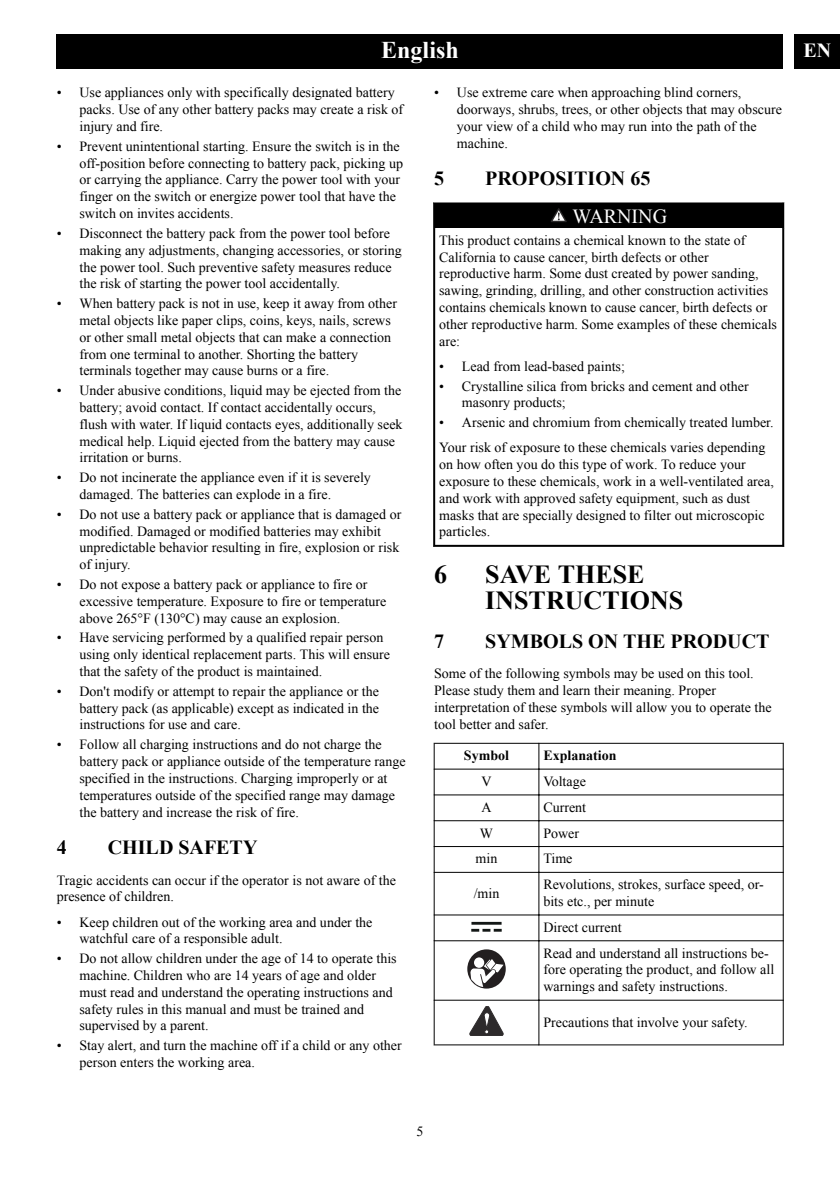
<style>
.page{position:relative;width:840px;height:1191px;background:#fff}
.page>*{position:absolute;margin:0;border:0;box-sizing:border-box;transform-origin:0 0}
.t1{font:700 26px/26px "Times New Roman";color:#000}
.t2{font:700 24px "Times New Roman";color:#fff}
.t3{font:700 20px "Times New Roman";color:#000}
.t4{font:20px "Times New Roman";color:#fff}
.t5{font:700 20px "Times New Roman";color:#fff}
.t6{font:14px/16.8px "Times New Roman";color:#000}
.t7{font:700 14px "Times New Roman";color:#000}
</style>
<div class="page">
<div style="left:435px;top:204px;width:346px;height:24px;background:#000"></div>
<svg style="left:551px;top:208px;width:15px;height:14px"></svg>
<hr style="left:433px;top:202px;width:349px;height:2px;background:#000">
<hr style="left:433px;top:202px;width:2px;height:26px;background:#000">
<hr style="left:781px;top:202px;width:2px;height:26px;background:#000">
<hr style="left:433px;top:545px;width:349px;height:2px;background:#000">
<hr style="left:433px;top:228px;width:2px;height:319px;background:#000">
<hr style="left:781px;top:228px;width:2px;height:319px;background:#000">
<svg style="left:471px;top:929px;width:30px;height:2px"></svg>
<hr style="left:471px;top:922px;width:30px;height:2px;background:#131716">
<svg style="left:467px;top:949px;width:38px;height:39px"></svg>
<svg style="left:470px;top:959px;width:33px;height:28px"></svg>
<svg style="left:469px;top:1006px;width:34px;height:30px"></svg>
<hr style="left:433px;top:743px;width:105px;height:1px;background:#000">
<hr style="left:433px;top:768px;width:106px;height:1px;background:#000">
<hr style="left:538px;top:743px;width:245px;height:1px;background:#000">
<hr style="left:538px;top:768px;width:245px;height:1px;background:#000">
<hr style="left:433px;top:794px;width:106px;height:1px;background:#000">
<hr style="left:538px;top:794px;width:245px;height:1px;background:#000">
<hr style="left:433px;top:820px;width:106px;height:1px;background:#000">
<hr style="left:538px;top:820px;width:245px;height:1px;background:#000">
<hr style="left:433px;top:846px;width:106px;height:1px;background:#000">
<hr style="left:538px;top:846px;width:245px;height:1px;background:#000">
<svg style="left:538px;top:743px;width:1px;height:128px"></svg>
<hr style="left:433px;top:872px;width:106px;height:1px;background:#000">
<svg style="left:433px;top:743px;width:1px;height:129px"></svg>
<svg style="left:782px;top:743px;width:1px;height:129px"></svg>
<hr style="left:538px;top:872px;width:245px;height:1px;background:#000">
<hr style="left:538px;top:871px;width:1px;height:44px;background:#000">
<hr style="left:433px;top:914px;width:106px;height:1px;background:#000">
<hr style="left:433px;top:872px;width:1px;height:43px;background:#000">
<hr style="left:782px;top:872px;width:1px;height:43px;background:#000">
<hr style="left:538px;top:914px;width:245px;height:1px;background:#000">
<svg style="left:538px;top:914px;width:1px;height:26px"></svg>
<hr style="left:433px;top:940px;width:106px;height:1px;background:#000">
<svg style="left:433px;top:914px;width:1px;height:26px"></svg>
<svg style="left:782px;top:914px;width:1px;height:26px"></svg>
<hr style="left:538px;top:940px;width:245px;height:1px;background:#000">
<hr style="left:538px;top:940px;width:1px;height:61px;background:#000">
<hr style="left:433px;top:999px;width:106px;height:1px;background:#000">
<hr style="left:433px;top:940px;width:1px;height:60px;background:#000">
<hr style="left:782px;top:940px;width:1px;height:60px;background:#000">
<hr style="left:538px;top:999px;width:245px;height:1px;background:#000">
<hr style="left:538px;top:999px;width:1px;height:46px;background:#000">
<hr style="left:433px;top:1044px;width:105px;height:1px;background:#000">
<hr style="left:433px;top:1000px;width:1px;height:45px;background:#000">
<hr style="left:782px;top:1000px;width:1px;height:45px;background:#000">
<hr style="left:538px;top:1044px;width:245px;height:1px;background:#000">
<div style="left:57px;top:34px;width:725px;height:34px;background:#000"></div>
<div style="left:794px;top:34px;width:45px;height:34px;background:#000"></div>
<h2 class="t2" style="left:381px;top:36px;width:79px">English</h2>
<h3 class="t5" style="left:802px;top:39px;width:29px">EN</h3>
<p class="t6" style="left:79px;top:84px;width:325px;text-indent:-23px">• Use appliances only with specifically designated battery packs. Use of any other battery packs may create a risk of injury and fire.</p>
<p class="t6" style="left:79px;top:138px;width:325px;text-indent:-23px">• Prevent unintentional starting. Ensure the switch is in the off-position before connecting to battery pack, picking up or carrying the appliance. Carry the power tool with your finger on the switch or energize power tool that have the switch on invites accidents.</p>
<p class="t6" style="left:79px;top:225px;width:323px;text-indent:-23px">• Disconnect the battery pack from the power tool before making any adjustments, changing accessories, or storing the power tool. Such preventive safety measures reduce the risk of starting the power tool accidentally.</p>
<p class="t6" style="left:79px;top:295px;width:319px;text-indent:-23px">• When battery pack is not in use, keep it away from other metal objects like paper clips, coins, keys, nails, screws or other small metal objects that can make a connection from one terminal to another. Shorting the battery terminals together may cause burns or a fire.</p>
<p class="t6" style="left:79px;top:382px;width:324px;text-indent:-23px">• Under abusive conditions, liquid may be ejected from the battery; avoid contact. If contact accidentally occurs, flush with water. If liquid contacts eyes, additionally seek medical help. Liquid ejected from the battery may cause irritation or burns.</p>
<p class="t6" style="left:79px;top:469px;width:293px;text-indent:-23px">• Do not incinerate the appliance even if it is severely damaged. The batteries can explode in a fire.</p>
<p class="t6" style="left:79px;top:505px;width:323px;text-indent:-23px">• Do not use a battery pack or appliance that is damaged or modified. Damaged or modified batteries may exhibit unpredictable behavior resulting in fire, explosion or risk of injury.</p>
<p class="t6" style="left:79px;top:576px;width:308px;text-indent:-23px">• Do not expose a battery pack or appliance to fire or excessive temperature. Exposure to fire or temperature above 265°F (130°C) may cause an explosion.</p>
<p class="t6" style="left:79px;top:629px;width:312px;text-indent:-23px">• Have servicing performed by a qualified repair person using only identical replacement parts. This will ensure that the safety of the product is maintained.</p>
<p class="t6" style="left:79px;top:682px;width:301px;text-align:justify;text-indent:-23px">• Don't modify or attempt to repair the appliance or the battery pack (as applicable) except as indicated in the instructions for use and care.</p>
<p class="t6" style="left:79px;top:736px;width:327px;text-indent:-23px">• Follow all charging instructions and do not charge the battery pack or appliance outside of the temperature range specified in the instructions. Charging improperly or at temperatures outside of the specified range may damage the battery and increase the risk of fire.</p>
<h3 class="t3" style="left:57px;top:836px;width:11px">4</h3>
<h3 class="t3" style="left:108px;top:836px;width:151px">CHILD SAFETY</h3>
<p class="t6" style="left:57px;top:871px;width:340px">Tragic accidents can occur if the operator is not aware of the presence of children.</p>
<p class="t6" style="left:79px;top:913px;width:294px;text-indent:-23px">• Keep children out of the working area and under the watchful care of a responsible adult.</p>
<p class="t6" style="left:79px;top:950px;width:318px;text-indent:-23px">• Do not allow children under the age of 14 to operate this machine. Children who are 14 years of age and older must read and understand the operating instructions and safety rules in this manual and must be trained and supervised by a parent.</p>
<p class="t6" style="left:79px;top:1037px;width:324px;text-indent:-23px">• Stay alert, and turn the machine off if a child or any other person enters the working area.</p>
<p class="t6" style="left:456px;top:84px;width:326px;text-indent:-23px">• Use extreme care when approaching blind corners, doorways, shrubs, trees, or other objects that may obscure your view of a child who may run into the path of the machine.</p>
<h3 class="t3" style="left:434px;top:167px;width:11px">5</h3>
<h3 class="t3" style="left:485px;top:167px;width:167px">PROPOSITION 65</h3>
<h3 class="t4" style="left:572px;top:205px;width:96px">WARNING</h3>
<p class="t6" style="left:439px;top:231px;width:339px">This product contains a chemical known to the state of California to cause cancer, birth defects or other reproductive harm. Some dust created by power sanding, sawing, grinding, drilling, and other construction activities contains chemicals known to cause cancer, birth defects or other reproductive harm. Some examples of these chemicals are:</p>
<p class="t6" style="left:439px;top:357px;width:187px">• Lead from lead-based paints;</p>
<p class="t6" style="left:461px;top:377px;width:288px;text-indent:-23px">• Crystalline silica from bricks and cement and other masonry products;</p>
<p class="t6" style="left:439px;top:410px;width:336px;line-height:25.2px">• Arsenic and chromium from chemically treated lumber.<br>Your risk of exposure to these chemicals varies depending</p>
<p class="t6" style="left:439px;top:456px;width:336px">on how often you do this type of work. To reduce your exposure to these chemicals, work in a well-ventilated area, and work with approved safety equipment, such as dust masks that are specially designed to filter out microscopic particles.</p>
<h1 class="t1" style="left:434px;top:561px;width:14px">6</h1>
<h1 class="t1" style="left:485px;top:561px;width:199px">SAVE THESE<br>INSTRUCTIONS</h1>
<h3 class="t3" style="left:434px;top:630px;width:11px">7</h3>
<h3 class="t3" style="left:485px;top:630px;width:285px">SYMBOLS ON THE PRODUCT</h3>
<p class="t6" style="left:434px;top:665px;width:339px">Some of the following symbols may be used on this tool.<br>Please study them and learn their meaning. Proper interpretation of these symbols will allow you to operate the tool better and safer.</p>
<p class="t7" style="left:463px;top:747px;width:47px">Symbol</p>
<p class="t7" style="left:543px;top:747px;width:75px">Explanation</p>
<p class="t6" style="left:481px;top:773px;width:12px">V</p>
<p class="t6" style="left:543px;top:773px;width:44px">Voltage</p>
<p class="t6" style="left:481px;top:798px;width:12px">A</p>
<p class="t6" style="left:543px;top:798px;width:44px">Current</p>
<p class="t6" style="left:479px;top:824px;width:15px">W</p>
<p class="t6" style="left:543px;top:824px;width:37px">Power</p>
<p class="t6" style="left:475px;top:850px;width:23px">min</p>
<p class="t6" style="left:543px;top:850px;width:31px">Time</p>
<p class="t6" style="left:473px;top:884px;width:27px">/min</p>
<p class="t6" style="left:543px;top:876px;width:222px">Revolutions, strokes, surface speed, or&shy;bits etc., per minute</p>
<p class="t6" style="left:543px;top:914px;width:227px;line-height:25.8px">Direct current<br>Read and understand all instructions be-</p>
<p class="t6" style="left:543px;top:961px;width:232px">fore operating the product, and follow all warnings and safety instructions.</p>
<p class="t6" style="left:543px;top:1013px;width:206px">Precautions that involve your safety.</p>
<p class="t6" style="left:416px;top:1122px;width:8px">5</p>
</div>
